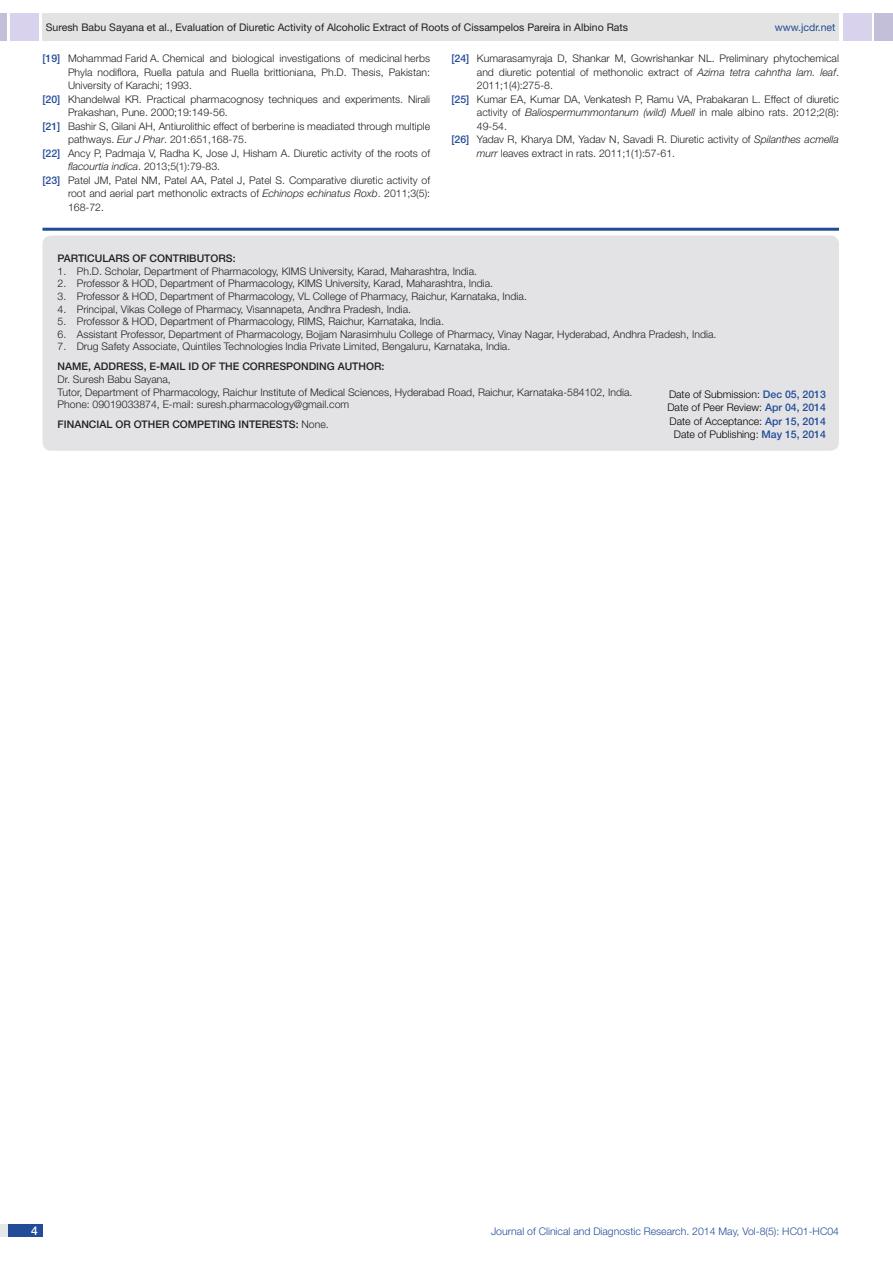
<style>
.page{position:relative;width:893px;height:1263px;background:#fff}
.page>*{position:absolute;margin:0;border:0;box-sizing:border-box;transform-origin:0 0}
.t1{font:500 12px "Helvetica Neue";color:#fff}
.con_particulars{font:300 10.5px "Helvetica Neue";color:#231f20}
.t2{font:300 10.5px/13.5px "Helvetica Neue";color:#000;text-align:justify}
.t3{font:10.5px "Helvetica Neue";color:#231f20}
.t4{font:300 10.5px "Helvetica Neue";color:#214c99}
.Body_text{font:500 10.5px "Helvetica Neue";color:#231f20}
.con_particulars-2{font:500 10.5px "Helvetica Neue";color:#231f20}
.t5{font:10.5px "Helvetica Neue";color:#214c99}
.Body_text-2{font:300 10.5px "Helvetica Neue";color:#231f20}
.s1{font-weight:500;color:#214c99}
.s2{font-style:italic}
.s3{font-weight:500}
</style>
<div class="page">
<div style="left:0;top:13px;width:7px;height:28px;background:#c3bfd8"></div>
<div style="left:10px;top:13px;width:29px;height:28px;background:#d9d2ec"></div>
<div style="left:43px;top:13px;width:796px;height:28px;background:#e3e3e3"></div>
<div style="left:875px;top:13px;width:18px;height:28px;background:#c3bfd8"></div>
<div style="left:843px;top:13px;width:29px;height:28px;background:#d9d2ec"></div>
<div style="left:0;top:1224px;width:43px;height:13px;background:#e6e7e9"></div>
<div style="left:8px;top:1224px;width:35px;height:13px;background:#214c99"></div>
<hr style="left:43px;top:228px;width:796px;height:3px;background:#214c99">
<div style="left:43px;top:235px;width:796px;height:216px;background:#e3e3e5;border-radius:9px"></div>
<p class="t3" style="left:46px;top:21px;width:584px">Suresh Babu Sayana et al., Evaluation of Diuretic Activity of Alcoholic Extract of Roots of Cissampelos Pareira in Albino Rats</p>
<p class="t5" style="left:775px;top:21px;width:62px">www.jcdr.net</p>
<p class="con_particulars" style="left:43px;top:52px;width:389px"><span class="s1">[19]</span> Mohammad Farid A. Chemical and biological investigations of medicinal herbs</p>
<p class="con_particulars" style="left:68px;top:66px;width:364px">Phyla nodiflora, Ruella patula and Ruella brittioniana, Ph.D. Thesis, Pakistan:</p>
<p class="con_particulars" style="left:68px;top:79px;width:125px">University of Karachi; 1993.</p>
<p class="con_particulars" style="left:43px;top:93px;width:389px"><span class="s1">[20]</span> Khandelwal KR. Practical pharmacognosy techniques and experiments. Nirali</p>
<p class="con_particulars" style="left:68px;top:106px;width:161px">Prakashan, Pune. 2000;19:149-56.</p>
<p class="con_particulars" style="left:43px;top:120px;width:389px"><span class="s1">[21]</span> Bashir S, Gilani AH, Antiurolithic effect of berberine is meadiated through multiple</p>
<p class="con_particulars" style="left:68px;top:133px;width:180px">pathways. <span class="s2">Eur J Phar</span>. 201:651,168-75.</p>
<p class="con_particulars" style="left:43px;top:147px;width:389px"><span class="s1">[22]</span> Ancy P, Padmaja V, Radha K, Jose J, Hisham A. Diuretic activity of the roots of</p>
<p class="con_particulars" style="left:68px;top:160px;width:154px"><span class="s2">flacourtia indica</span>. 2013;5(1):79-83.</p>
<p class="con_particulars" style="left:43px;top:174px;width:389px"><span class="s1">[23]</span> Patel JM, Patel NM, Patel AA, Patel J, Patel S. Comparative diuretic activity of</p>
<p class="con_particulars" style="left:68px;top:187px;width:364px">root and aerial part methonolic extracts of <span class="s2">Echinops echinatus Roxb</span>. 2011;3(5):</p>
<p class="con_particulars" style="left:68px;top:201px;width:37px">168-72.</p>
<p class="con_particulars" style="left:451px;top:52px;width:389px"><span class="s1">[24]</span> Kumarasamyraja D, Shankar M, Gowrishankar NL. Preliminary phytochemical</p>
<p class="con_particulars" style="left:477px;top:66px;width:364px">and diuretic potential of methonolic extract of <span class="s2">Azima tetra cahntha lam. leaf</span>.</p>
<p class="con_particulars" style="left:477px;top:79px;width:78px">2011;1(4):275-8.</p>
<p class="con_particulars" style="left:451px;top:93px;width:389px"><span class="s1">[25]</span> Kumar EA, Kumar DA, Venkatesh P, Ramu VA, Prabakaran L. Effect of diuretic</p>
<p class="con_particulars" style="left:477px;top:106px;width:364px">activity of <span class="s2">Baliospermummontanum (wild) Muell</span> in male albino rats. 2012;2(8):</p>
<p class="con_particulars" style="left:477px;top:120px;width:32px">49-54.</p>
<p class="con_particulars" style="left:451px;top:133px;width:389px"><span class="s1">[26]</span> Yadav R, Kharya DM, Yadav N, Savadi R. Diuretic activity of <span class="s2">Spilanthes acmella</span></p>
<p class="con_particulars" style="left:477px;top:147px;width:200px"><span class="s2">murr</span> leaves extract in rats. 2011;1(1):57-61.</p>
<p class="Body_text" style="left:58px;top:252px;width:13px">PARTI</p>
<p class="Body_text" style="left:87px;top:252px;width:16px">CULAR</p>
<p class="Body_text" style="left:123px;top:252px;width:42px">S OF CONTRI</p>
<p class="Body_text" style="left:189px;top:252px;width:16px">BUTOR</p>
<p class="Body_text" style="left:226px;top:252px;width:11px">S:</p>
<p class="con_particulars" style="left:58px;top:265px;width:421px">1. Ph.D. Scholar, Department of Pharmacology, KIMS University, Karad, Maharashtra, India.</p>
<p class="con_particulars" style="left:58px;top:277px;width:437px">2. Professor &amp; HOD, Department of Pharmacology, KIMS University, Karad, Maharashtra, India.</p>
<p class="con_particulars" style="left:58px;top:290px;width:471px">3. Professor &amp; HOD, Department of Pharmacology, VL College of Pharmacy, Raichur, Karnataka, India.</p>
<p class="con_particulars" style="left:58px;top:302px;width:355px">4. Principal, Vikas College of Pharmacy, Visannapeta, Andhra Pradesh, India.</p>
<p class="con_particulars" style="left:58px;top:315px;width:388px">5. Professor &amp; HOD, Department of Pharmacology, RIMS, Raichur, Karnataka, India.</p>
<p class="con_particulars" style="left:58px;top:328px;width:660px">6. Assistant Professor, Department of Pharmacology, Bojjam Narasimhulu College of Pharmacy, Vinay Nagar, Hyderabad, Andhra Pradesh, India.</p>
<p class="con_particulars" style="left:58px;top:340px;width:454px">7. Drug Safety Associate, Quintiles Technologies India Private Limited, Bengaluru, Karnataka, India.</p>
<p class="con_particulars-2" style="left:58px;top:360px;width:9px">NAME</p>
<p class="con_particulars-2" style="left:88px;top:360px;width:15px">, ADDRE</p>
<p class="con_particulars-2" style="left:130px;top:360px;width:38px">SS, E-MAIL</p>
<p class="con_particulars-2" style="left:189px;top:360px;width:39px">ID OF THE</p>
<p class="con_particulars-2" style="left:242px;top:360px;width:16px">CORRE</p>
<p class="con_particulars-2" style="left:279px;top:360px;width:22px">SPONDING</p>
<p class="con_particulars-2" style="left:338px;top:360px;width:9px">AUTHOR</p>
<p class="con_particulars-2" style="left:381px;top:360px;width:4px">:</p>
<p class="con_particulars" style="left:58px;top:373px;width:115px">Dr. Suresh Babu Sayana,</p>
<p class="con_particulars" style="left:58px;top:385px;width:576px">Tutor, Department of Pharmacology, Raichur Institute of Medical Sciences, Hyderabad Road, Raichur, Karnataka-584102, India.</p>
<p class="con_particulars" style="left:58px;top:398px;width:293px">Phone: 09019033874, E-mail: suresh.pharmacology@gmail.com</p>
<p class="Body_text" style="left:58px;top:418px;width:85px">Financial OR OTHER</p>
<p class="Body_text" style="left:172px;top:418px;width:39px">COM PETING</p>
<p class="Body_text" style="left:239px;top:418px;width:8px">INTERE</p>
<p class="Body_text-2" style="left:276px;top:418px;width:54px"><span class="s3">STS:</span> None.</p>
<p class="t2" style="left:667px;top:387px;width:160px">Date of Submission: <span class="s1">Dec 05, 2013<br></span>Date of Peer Review: <span class="s1">Apr 04, 2014<br></span>Date of Acceptance: <span class="s1">Apr 15, 2014</span></p>
<p class="t2" style="left:674px;top:428px;width:154px">Date of Publishing: <span class="s1">May 15, 2014</span></p>
<p class="t1" style="left:31px;top:1223px;width:8px">4</p>
<p class="t4" style="left:491px;top:1225px;width:350px">Journal of Clinical and Diagnostic Research. 2014 May, Vol-8(5): HC01-HC04</p>
</div>
